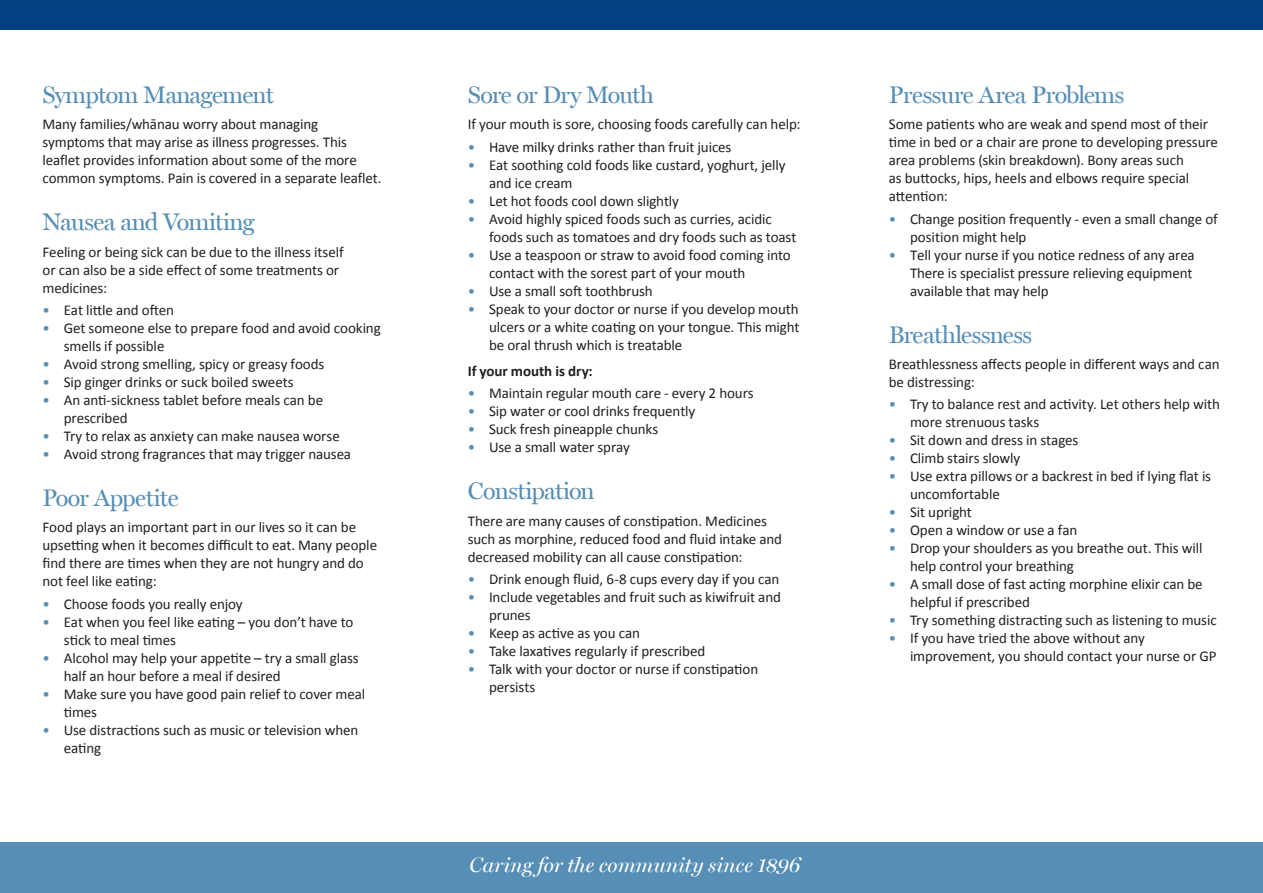
<style>
.page{position:relative;width:1263px;height:893px;background:#fff}
.page>*{position:absolute;margin:0;border:0;box-sizing:border-box;transform-origin:0 0}
.t1{font:24px "Miller";letter-spacing:-.03em;color:#568eb5}
.t2{font:italic 21px "Miller";letter-spacing:-.005em;color:#fff}
.t3{font:15px/18px "Calibri";letter-spacing:-.01em;color:#231f20}
.t4{font:700 15px "Calibri";letter-spacing:-.005em;color:#231f20}
.s1{color:#568eb5}
</style>
<div class="page">
<div style="left:0;top:842px;width:1263px;height:51px;background:#568eb5"></div>
<div style="left:0;top:0;width:1263px;height:30px;background:#014081"></div>
<h1 class="t1" style="left:43px;top:81px;width:233px">Symptom Management</h1>
<p class="t3" style="left:43px;top:116px;width:340px">Many families/whānau worry about managing symptoms that may arise as illness progresses. This leaflet provides information about some of the more common symptoms. Pain is covered in a separate leaflet.</p>
<h1 class="t1" style="left:43px;top:208px;width:214px">Nausea and Vomiting</h1>
<p class="t3" style="left:43px;top:243px;width:303px">Feeling or being sick can be due to the illness itself or can also be a side effect of some treatments or medicines:</p>
<p class="t3" style="left:43px;top:301px;width:133px"><span class="s1">•</span> Eat little and often</p>
<p class="t3" style="left:64px;top:319px;width:319px;text-indent:-21px"><span class="s1">•</span> Get someone else to prepare food and avoid cooking smells if possible</p>
<p class="t3" style="left:43px;top:355px;width:283px"><span class="s1">•</span> Avoid strong smelling, spicy or greasy foods</p>
<p class="t3" style="left:43px;top:373px;width:253px"><span class="s1">•</span> Sip ginger drinks or suck boiled sweets</p>
<p class="t3" style="left:64px;top:391px;width:261px;text-indent:-21px"><span class="s1">•</span> An anti-sickness tablet before meals can be prescribed</p>
<p class="t3" style="left:43px;top:427px;width:299px"><span class="s1">•</span> Try to relax as anxiety can make nausea worse</p>
<p class="t3" style="left:43px;top:445px;width:310px"><span class="s1">•</span> Avoid strong fragrances that may trigger nausea</p>
<h1 class="t1" style="left:43px;top:483px;width:138px">Poor Appetite</h1>
<p class="t3" style="left:43px;top:518px;width:336px">Food plays an important part in our lives so it can be upsetting when it becomes difficult to eat. Many people find there are times when they are not hungry and do not feel like eating:</p>
<p class="t3" style="left:43px;top:595px;width:202px"><span class="s1">•</span> Choose foods you really enjoy</p>
<p class="t3" style="left:64px;top:613px;width:291px;text-indent:-21px"><span class="s1">•</span> Eat when you feel like eating – you don’t have to stick to meal times</p>
<p class="t3" style="left:64px;top:649px;width:296px;text-indent:-21px"><span class="s1">•</span> Alcohol may help your appetite – try a small glass half an hour before a meal if desired</p>
<p class="t3" style="left:64px;top:685px;width:303px;text-indent:-21px"><span class="s1">•</span> Make sure you have good pain relief to cover meal times</p>
<p class="t3" style="left:64px;top:721px;width:296px;text-indent:-21px"><span class="s1">•</span> Use distractions such as music or television when eating</p>
<h1 class="t1" style="left:468px;top:81px;width:188px">Sore or Dry Mouth</h1>
<p class="t3" style="left:468px;top:116px;width:334px">If your mouth is sore, choosing foods carefully can help:</p>
<p class="t3" style="left:468px;top:138px;width:265px"><span class="s1">•</span> Have milky drinks rather than fruit juices</p>
<p class="t3" style="left:489px;top:156px;width:298px;text-indent:-21px"><span class="s1">•</span> Eat soothing cold foods like custard, yoghurt, jelly and ice cream</p>
<p class="t3" style="left:468px;top:192px;width:213px"><span class="s1">•</span> Let hot foods cool down slightly</p>
<p class="t3" style="left:489px;top:210px;width:309px;text-indent:-21px"><span class="s1">•</span> Avoid highly spiced foods such as curries, acidic foods such as tomatoes and dry foods such as toast</p>
<p class="t3" style="left:489px;top:246px;width:303px;text-indent:-21px"><span class="s1">•</span> Use a teaspoon or straw to avoid food coming into contact with the sorest part of your mouth</p>
<p class="t3" style="left:468px;top:282px;width:187px"><span class="s1">•</span> Use a small soft toothbrush</p>
<p class="t3" style="left:489px;top:300px;width:312px;text-align:justify;text-indent:-21px"><span class="s1">•</span> Speak to your doctor or nurse if you develop mouth ulcers or a white coating on your tongue. This might be oral thrush which is treatable</p>
<p class="t4" style="left:468px;top:362px;width:126px">If your mouth is dry:</p>
<p class="t3" style="left:468px;top:385px;width:288px"><span class="s1">•</span> Maintain regular mouth care - every 2 hours</p>
<p class="t3" style="left:468px;top:403px;width:229px"><span class="s1">•</span> Sip water or cool drinks frequently</p>
<p class="t3" style="left:468px;top:421px;width:192px"><span class="s1">•</span> Suck fresh pineapple chunks</p>
<p class="t3" style="left:468px;top:439px;width:164px"><span class="s1">•</span> Use a small water spray</p>
<h1 class="t1" style="left:468px;top:477px;width:128px">Constipation</h1>
<p class="t3" style="left:468px;top:512px;width:316px">There are many causes of constipation. Medicines such as morphine, reduced food and fluid intake and decreased mobility can all cause constipation:</p>
<p class="t3" style="left:468px;top:570px;width:313px"><span class="s1">•</span> Drink enough fluid, 6-8 cups every day if you can</p>
<p class="t3" style="left:489px;top:588px;width:293px;text-indent:-21px"><span class="s1">•</span> Include vegetables and fruit such as kiwifruit and prunes</p>
<p class="t3" style="left:468px;top:624px;width:174px"><span class="s1">•</span> Keep as active as you can</p>
<p class="t3" style="left:468px;top:642px;width:239px"><span class="s1">•</span> Take laxatives regularly if prescribed</p>
<p class="t3" style="left:489px;top:660px;width:271px;text-indent:-21px"><span class="s1">•</span> Talk with your doctor or nurse if constipation persists</p>
<h2 class="t2" style="left:469px;top:853px;width:333px">Caring for the community since 1896</h2>
<h1 class="t1" style="left:889px;top:81px;width:237px">Pressure Area Problems</h1>
<p class="t3" style="left:889px;top:116px;width:331px">Some patients who are weak and spend most of their time in bed or a chair are prone to developing pressure area problems (skin breakdown). Bony areas such<br>as buttocks, hips, heels and elbows require special attention:</p>
<p class="t3" style="left:910px;top:210px;width:309px;text-indent:-21px"><span class="s1">•</span> Change position frequently - even a small change of position might help</p>
<p class="t3" style="left:910px;top:246px;width:286px;text-indent:-21px"><span class="s1">•</span> Tell your nurse if you notice redness of any area<br>There is specialist pressure relieving equipment available that may help</p>
<h1 class="t1" style="left:889px;top:320px;width:145px">Breathlessness</h1>
<p class="t3" style="left:889px;top:355px;width:332px">Breathlessness affects people in different ways and can be distressing:</p>
<p class="t3" style="left:910px;top:395px;width:311px;text-indent:-21px"><span class="s1">•</span> Try to balance rest and activity. Let others help with more strenuous tasks</p>
<p class="t3" style="left:889px;top:431px;width:191px"><span class="s1">•</span> Sit down and dress in stages</p>
<p class="t3" style="left:889px;top:449px;width:133px"><span class="s1">•</span> Climb stairs slowly</p>
<p class="t3" style="left:910px;top:467px;width:303px;text-indent:-21px"><span class="s1">•</span> Use extra pillows or a backrest in bed if lying flat is uncomfortable</p>
<p class="t3" style="left:889px;top:503px;width:85px"><span class="s1">•</span> Sit upright</p>
<p class="t3" style="left:889px;top:521px;width:190px"><span class="s1">•</span> Open a window or use a fan</p>
<p class="t3" style="left:910px;top:539px;width:294px;text-indent:-21px"><span class="s1">•</span> Drop your shoulders as you breathe out. This will help control your breathing</p>
<p class="t3" style="left:910px;top:575px;width:294px;text-indent:-21px"><span class="s1">•</span> A small dose of fast acting morphine elixir can be helpful if prescribed</p>
<p class="t3" style="left:889px;top:611px;width:329px"><span class="s1">•</span> Try something distracting such as listening to music</p>
<p class="t3" style="left:910px;top:629px;width:308px;text-indent:-21px"><span class="s1">•</span> If you have tried the above without any improvement, you should contact your nurse or GP</p>
</div>
